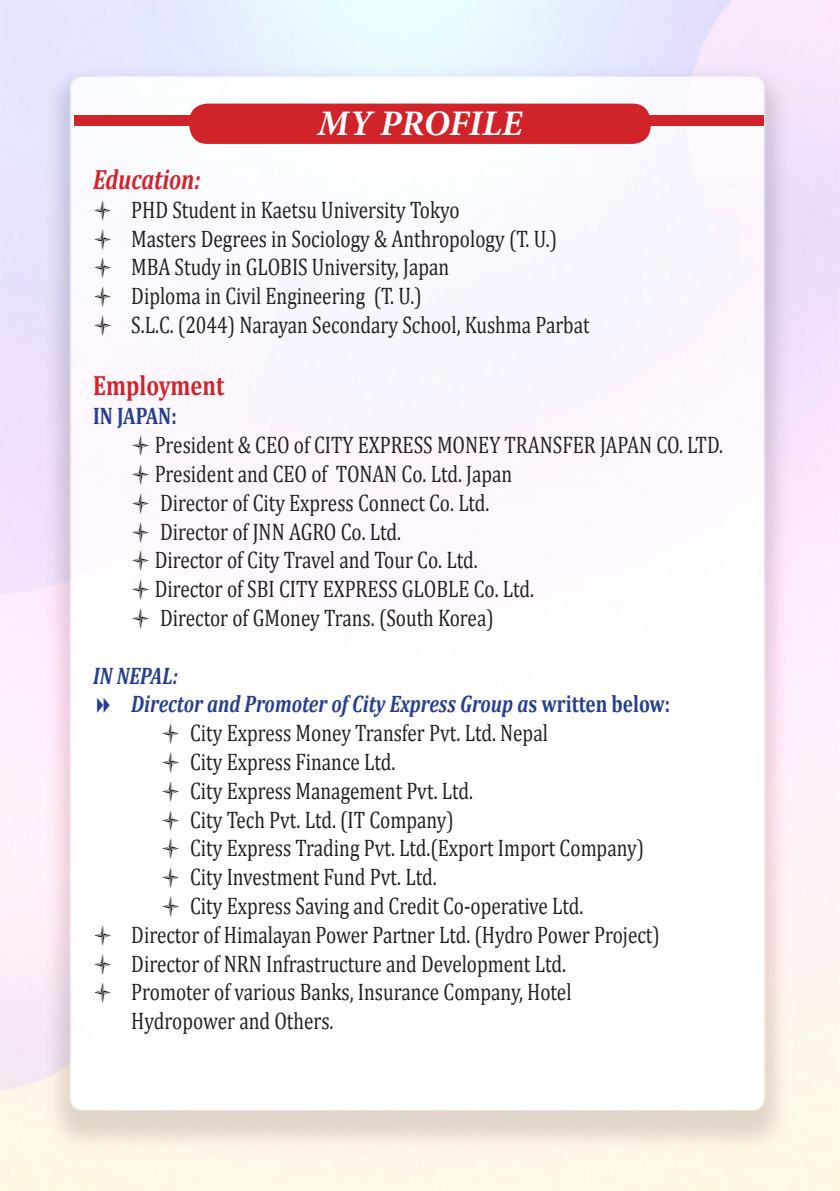
<style>
.page{position:relative;width:840px;height:1191px;background:#fff}
.page>*{position:absolute;margin:0;border:0;box-sizing:border-box;transform-origin:0 0}
.t1{font:italic 700 36px "Minion Pro";color:#fff}
.t2{font:italic 700 28px "Cambria";color:#d1232a;scale:.8 1}
.t3{font:700 28px "Cambria";color:#d1232a;scale:.8 1}
.t4{font:24px "Cambria";color:#231f20;scale:.8 1}
.t5{font:italic 700 24px "Cambria";color:#253f8e;scale:.8 1}
.t6{font:700 24px "Cambria";color:#253f8e;scale:.8 1}
.s1{font-style:normal}
</style>
<div class="page">
<img style="left:0;top:0;width:839px;height:1191px">
<div style="left:189px;top:104px;width:461px;height:40px;background:#d1232a;border-radius:18px"></div>
<div style="left:74px;top:115px;width:689px;height:10px;background:#d1232a"></div>
<svg style="left:97px;top:698px;width:13px;height:15px"></svg>
<p class="t1" style="left:317px;top:98px;width:206px">MY PROFILE</p>
<p class="t2" style="left:93px;top:160px;width:135px">Education:</p>
<p class="t4" style="left:93px;top:195px;width:459px">● PHD Student in Kaetsu University Tokyo</p>
<p class="t4" style="left:93px;top:224px;width:581px">● Masters Degrees in Sociology &amp; Anthropology (T. U.)</p>
<p class="t4" style="left:93px;top:253px;width:446px">● MBA Study in GLOBIS University, Japan</p>
<p class="t4" style="left:93px;top:282px;width:412px">● Diploma in Civil Engineering (T. U.)</p>
<p class="t4" style="left:93px;top:311px;width:621px">● S.L.C. (2044) Narayan Secondary School, Kushma Parbat</p>
<p class="t3" style="left:93px;top:366px;width:165px">Employment</p>
<p class="t6" style="left:93px;top:399px;width:106px">IN JAPAN:</p>
<p class="t4" style="left:131px;top:431px;width:741px">● President &amp; CEO of CITY EXPRESS MONEY TRANSFER JAPAN CO. LTD.</p>
<p class="t4" style="left:131px;top:459px;width:477px">● President and CEO of TONAN Co. Ltd. Japan</p>
<p class="t4" style="left:131px;top:488px;width:449px">● Director of City Express Connect Co. Ltd.</p>
<p class="t4" style="left:131px;top:517px;width:339px">● Director of JNN AGRO Co. Ltd.</p>
<p class="t4" style="left:131px;top:546px;width:434px">● Director of City Travel and Tour Co. Ltd.</p>
<p class="t4" style="left:131px;top:575px;width:505px">● Director of SBI CITY EXPRESS GLOBLE Co. Ltd.</p>
<p class="t4" style="left:131px;top:603px;width:454px">● Director of GMoney Trans. (South Korea)</p>
<p class="t5" style="left:93px;top:658px;width:107px">IN NEPAL:</p>
<p class="t5" style="left:131px;top:687px;width:674px">Director and Promoter of City Express Group a<span class="s1">s written below:</span></p>
<p class="t4" style="left:161px;top:719px;width:484px">● City Express Money Transfer Pvt. Ltd. Nepal</p>
<p class="t4" style="left:161px;top:747px;width:294px">● City Express Finance Ltd.</p>
<p class="t4" style="left:161px;top:776px;width:391px">● City Express Management Pvt. Ltd.</p>
<p class="t4" style="left:161px;top:805px;width:367px">● City Tech Pvt. Ltd. (IT Company)</p>
<p class="t4" style="left:161px;top:834px;width:604px">● City Express Trading Pvt. Ltd.(Export Import Company)</p>
<p class="t4" style="left:161px;top:863px;width:345px">● City Investment Fund Pvt. Ltd.</p>
<p class="t4" style="left:161px;top:891px;width:529px">● City Express Saving and Credit Co-operative Ltd.</p>
<p class="t4" style="left:93px;top:920px;width:709px">● Director of Himalayan Power Partner Ltd. (Hydro Power Project)</p>
<p class="t4" style="left:93px;top:949px;width:592px">● Director of NRN Infrastructure and Development Ltd.</p>
<p class="t4" style="left:93px;top:978px;width:599px">● Promoter of various Banks, Insurance Company, Hotel</p>
<p class="t4" style="left:131px;top:1007px;width:254px">Hydropower and Others.</p>
</div>
